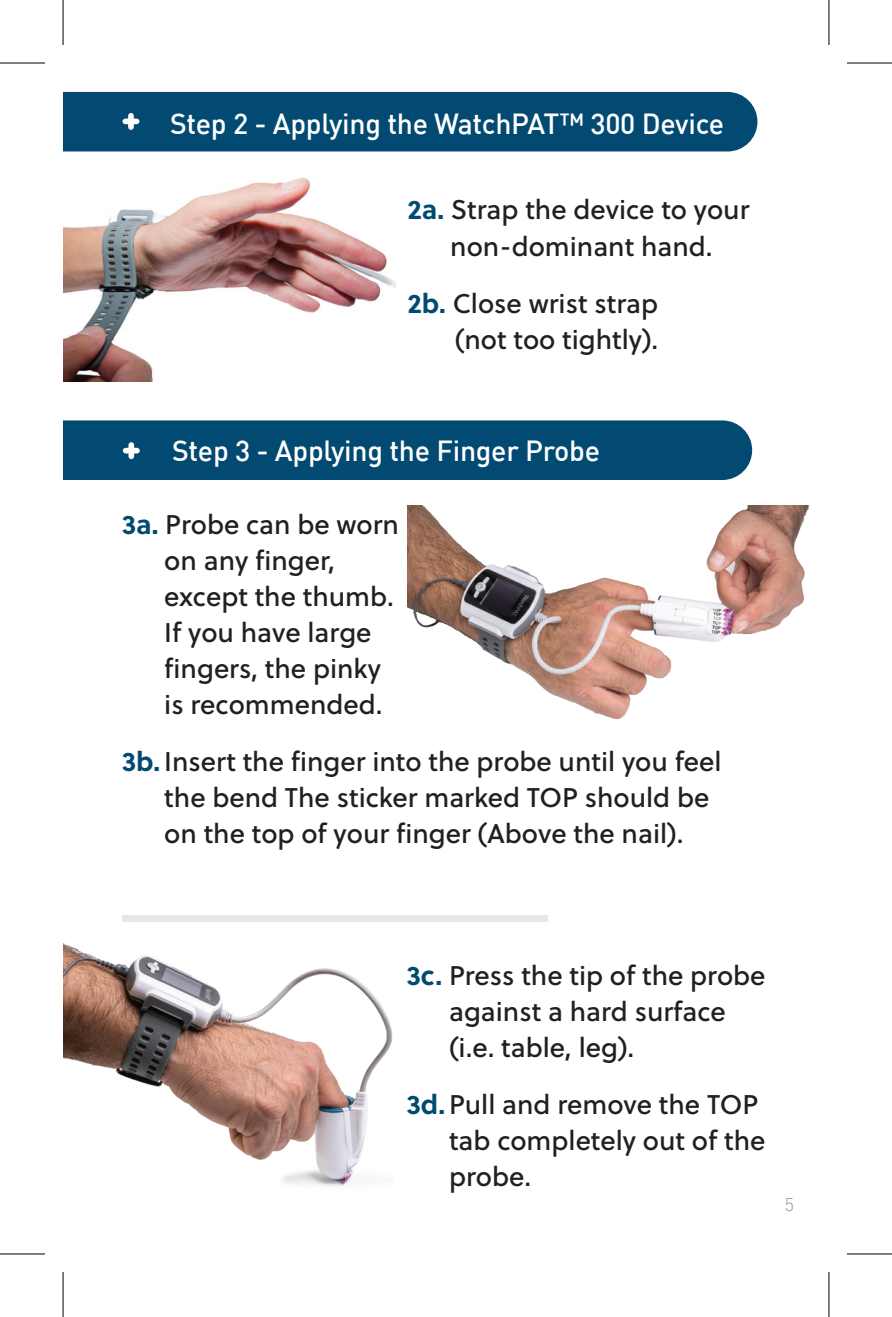
<style>
.page{position:relative;width:892px;height:1317px;background:#fff}
.page>*{position:absolute;margin:0;border:0;box-sizing:border-box;transform-origin:0 0}
.t1{font:500 28.5px "DIN";letter-spacing:-.01em;color:#fff}
.t2{font:27px/36px "Soleil Bk";color:#231f20}
.t3{font:300 18px "DIN";color:#939598}
.s1{font-family:"Soleil";font-weight:700;color:#034a72}
</style>
<div class="page">
<img style="left:407px;top:505px;width:403px;height:215px">
<div style="left:63px;top:420px;width:689px;height:60px;background:#034a72"></div>
<div style="left:63px;top:92px;width:694px;height:59px;background:#034a72"></div>
<img style="left:63px;top:177px;width:332px;height:204px">
<div style="left:123px;top:915px;width:425px;height:6px;background:#e6e7e9"></div>
<div style="left:125px;top:119px;width:12px;height:5px;background:#fff"></div>
<div style="left:128px;top:116px;width:6px;height:11px;background:#fff"></div>
<div style="left:126px;top:448px;width:11px;height:5px;background:#fff"></div>
<div style="left:128px;top:445px;width:6px;height:11px;background:#fff"></div>
<img style="left:63px;top:943px;width:330px;height:243px">
<svg style="left:829px;top:0;width:1px;height:45px"></svg>
<svg style="left:829px;top:1272px;width:1px;height:45px"></svg>
<hr style="left:0;top:62px;width:45px;height:2px;background:#000">
<hr style="left:846px;top:62px;width:45px;height:2px;background:#000">
<hr style="left:0;top:1253px;width:45px;height:1px;background:#000">
<hr style="left:846px;top:1253px;width:45px;height:1px;background:#000">
<hr style="left:62px;top:0;width:2px;height:45px;background:#000">
<hr style="left:62px;top:1272px;width:2px;height:45px;background:#000">
<hr style="left:828px;top:0;width:1px;height:45px;background:#000">
<hr style="left:828px;top:1272px;width:1px;height:45px;background:#000">
<p class="t1" style="left:170px;top:105px;width:555px">Step 2 - Applying the WatchPAT™ 300 Device</p>
<p class="t2" style="left:407px;top:191px;width:343px;text-align:center"><span class="s1">2a.</span> Strap the device to your non-dominant hand.</p>
<p class="t2" style="left:407px;top:284px;width:252px"><span class="s1">2b.</span> Close wrist strap</p>
<p class="t2" style="left:455px;top:320px;width:205px">(not too tightly).</p>
<p class="t1" style="left:172px;top:432px;width:429px">Step 3 - Applying the Finger Probe</p>
<p class="t2" style="left:164px;top:505px;width:236px;text-indent:-43px"><span class="s1">3a.</span> Probe can be worn on any finger, except the thumb.<br>If you have large fingers, the pinky is recommended.</p>
<p class="t2" style="left:164px;top:742px;width:559px;text-indent:-43px"><span class="s1">3b.</span> Insert the finger into the probe until you feel the bend The sticker marked TOP should be on the top of your finger (Above the nail).</p>
<p class="t2" style="left:449px;top:956px;width:318px;text-indent:-43px"><span class="s1">3c.</span> Press the tip of the probe against a hard surface (i.e. table, leg).</p>
<p class="t2" style="left:449px;top:1085px;width:318px;text-indent:-43px"><span class="s1">3d.</span>Pull and remove the TOP tab completely out of the probe.</p>
<p class="t3" style="left:784px;top:1193px;width:11px">5</p>
</div>
